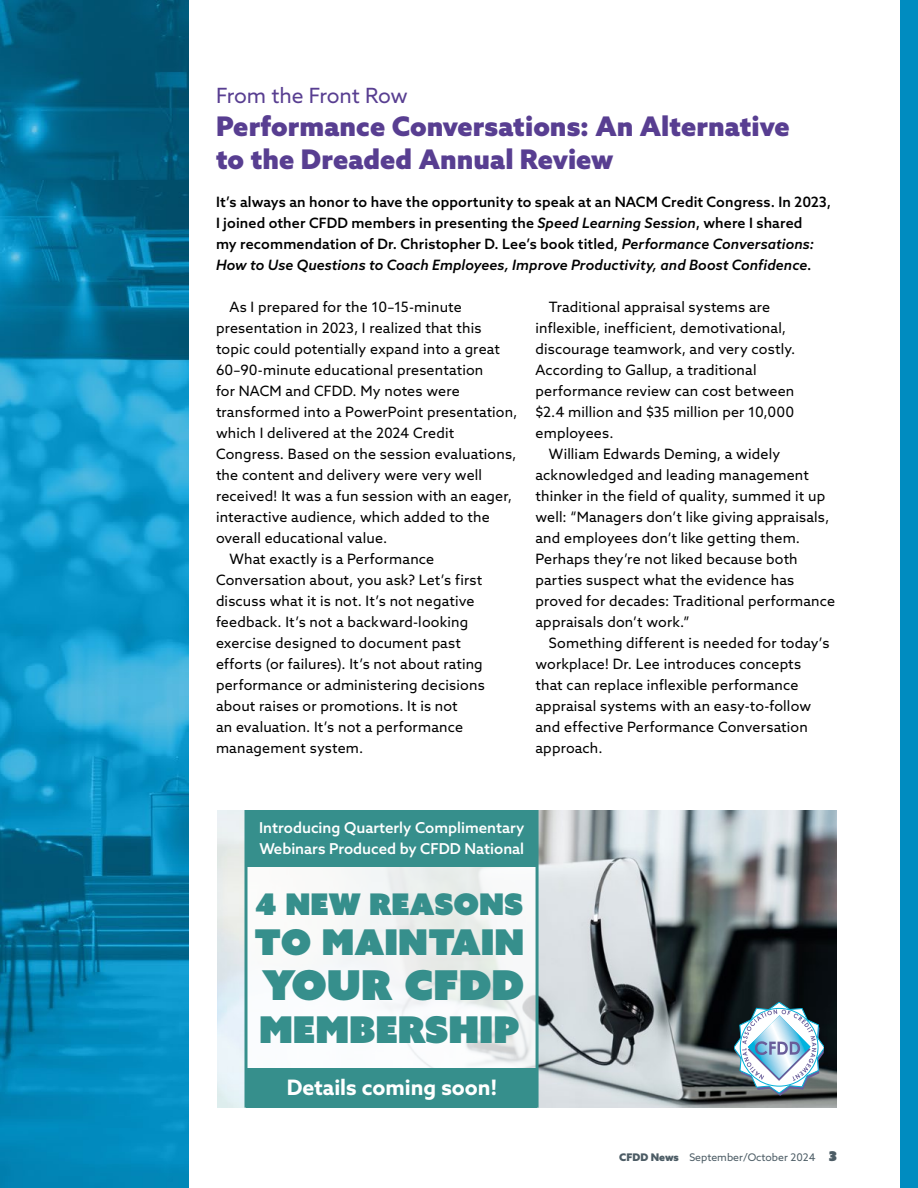
<style>
.page{position:relative;width:918px;height:1188px;background:#fff}
.page>*{position:absolute;margin:0;border:0;box-sizing:border-box;transform-origin:0 0}
.t1{font:41.1px "Azo Sans Uber";color:#368f8c}
.t2{font:36.9px "Azo Sans Uber";color:#368f8c}
.t3{font:35.4px "Azo Sans Uber";color:#368f8c}
.t4{font:29.7px "Azo Sans Uber";color:#368f8c}
.t5{font:900 27px/33px "Azo Sans";color:#583e91}
.t6{font:700 21.3px "Azo Sans";color:#fff}
.t7{font:21px "Azo Sans";letter-spacing:-.01em;color:#583e91}
.t8{font:500 15px/21px "Azo Sans";color:#fff}
.t9{font:14.25px/21px "Azo Sans";letter-spacing:.01em;color:#000}
.t10{font:500 14.25px/21px "Azo Sans";letter-spacing:.01em;color:#000}
.t11{font:10.5px "Azo Sans";color:#4c5c65}
.s1{font-style:italic}
.s2{font-weight:900}
.s3{font-family:"Azo Sans Uber";font-size:13.5px}
</style>
<div class="page">
<img style="left:0;top:0;width:189px;height:1188px">
<div style="left:900px;top:0;width:18px;height:1188px;background:#008cc0"></div>
<img style="left:218px;top:810px;width:619px;height:298px">
<svg style="left:248px;top:866px;width:288px;height:203px"></svg>
<div style="left:247px;top:810px;width:290px;height:56px;background:#368f8c"></div>
<div style="left:247px;top:1069px;width:290px;height:39px;background:#368f8c"></div>
<svg style="left:244px;top:810px;width:4px;height:298px"></svg>
<hr style="left:536px;top:810px;width:3px;height:298px;background:#368f8c">
<svg style="left:734px;top:1002px;width:90px;height:94px"></svg>
<h3 class="t7" style="left:216px;top:82px;width:193px">From the Front Row</h3>
<h3 class="t5" style="left:216px;top:109px;width:575px">Performance Conversations: An Alternative to the Dreaded Annual Review</h3>
<p class="t10" style="left:216px;top:191px;width:617px">It’s always an honor to have the opportunity to speak at an NACM Credit Congress. In 2023, I joined other CFDD members in presenting the <span class="s1">Speed Learning Session</span>, where I shared<br>my recommendation of Dr. Christopher D. Lee’s book titled, <span class="s1">Performance Conversations:<br>How to Use Questions to Coach Employees, Improve Productivity, and Boost Confidence</span>.</p>
<p class="t9" style="left:229px;top:296px;width:234px">As I prepared for the 10–15-minute</p>
<p class="t9" style="left:216px;top:317px;width:267px">presentation in 2023, I realized that this</p>
<p class="t9" style="left:216px;top:338px;width:285px">topic could potentially expand into a great</p>
<p class="t9" style="left:216px;top:359px;width:269px">60–90-minute educational presentation</p>
<p class="t9" style="left:216px;top:380px;width:245px">for NACM and CFDD. My notes were</p>
<p class="t9" style="left:216px;top:401px;width:303px">transformed into a PowerPoint presentation,</p>
<p class="t9" style="left:216px;top:422px;width:240px">which I delivered at the 2024 Credit</p>
<p class="t9" style="left:216px;top:443px;width:302px">Congress. Based on the session evaluations,</p>
<p class="t9" style="left:216px;top:464px;width:268px">the content and delivery were very well</p>
<p class="t9" style="left:216px;top:485px;width:297px">received! It was a fun session with an eager,</p>
<p class="t9" style="left:216px;top:506px;width:275px">interactive audience, which added to the</p>
<p class="t9" style="left:216px;top:527px;width:173px">overall educational value.</p>
<p class="t9" style="left:229px;top:548px;width:206px">What exactly is a Performance</p>
<p class="t9" style="left:216px;top:569px;width:268px">Conversation about, you ask? Let’s first</p>
<p class="t9" style="left:216px;top:590px;width:260px">discuss what it is not. It’s not negative</p>
<p class="t9" style="left:216px;top:611px;width:254px">feedback. It’s not a backward-looking</p>
<p class="t9" style="left:216px;top:632px;width:247px">exercise designed to document past</p>
<p class="t9" style="left:216px;top:653px;width:268px">efforts (or failures). It’s not about rating</p>
<p class="t9" style="left:216px;top:674px;width:270px">performance or administering decisions</p>
<p class="t9" style="left:216px;top:695px;width:243px">about raises or promotions. It is not</p>
<p class="t9" style="left:216px;top:716px;width:249px">an evaluation. It’s not a performance</p>
<p class="t9" style="left:216px;top:737px;width:149px">management system.</p>
<p class="t9" style="left:535px;top:296px;width:261px;text-indent:13px">Traditional appraisal systems are inflexible, inefficient, demotivational, discourage teamwork, and very costly.<br>According to Gallup, a traditional performance review can cost between $2.4 million and $35 million per 10,000 employees.</p>
<p class="t9" style="left:535px;top:443px;width:301px;text-indent:13px">William Edwards Deming, a widely acknowledged and leading management thinker in the field of quality, summed it up well: “Managers don’t like giving appraisals, and employees don’t like getting them.<br>Perhaps they’re not liked because both parties suspect what the evidence has proved for decades: Traditional performance appraisals don’t work.”</p>
<p class="t9" style="left:535px;top:632px;width:295px;text-indent:13px">Something different is needed for today’s workplace! Dr. Lee introduces concepts that can replace inflexible performance appraisal systems with an easy-to-follow and effective Performance Conversation approach.</p>
<p class="t8" style="left:259px;top:817px;width:267px">Introducing Quarterly Complimentary<br>Webinars Produced by CFDD National</p>
<h3 class="t4" style="left:255px;top:885px;width:269px">4 NEW REASONS</h3>
<h3 class="t3" style="left:254px;top:918px;width:272px">TO MAINTAIN</h3>
<h1 class="t1" style="left:262px;top:958px;width:264px">YOUR CFDD</h1>
<h2 class="t2" style="left:259px;top:1005px;width:262px">MEMBERSHIP</h2>
<h3 class="t6" style="left:287px;top:1073px;width:212px">Details coming soon!</h3>
<p class="t11" style="left:619px;top:1151px;width:219px"><span class="s2">CFDD News</span> September/October 2024 <span class="s3">3</span></p>
</div>
